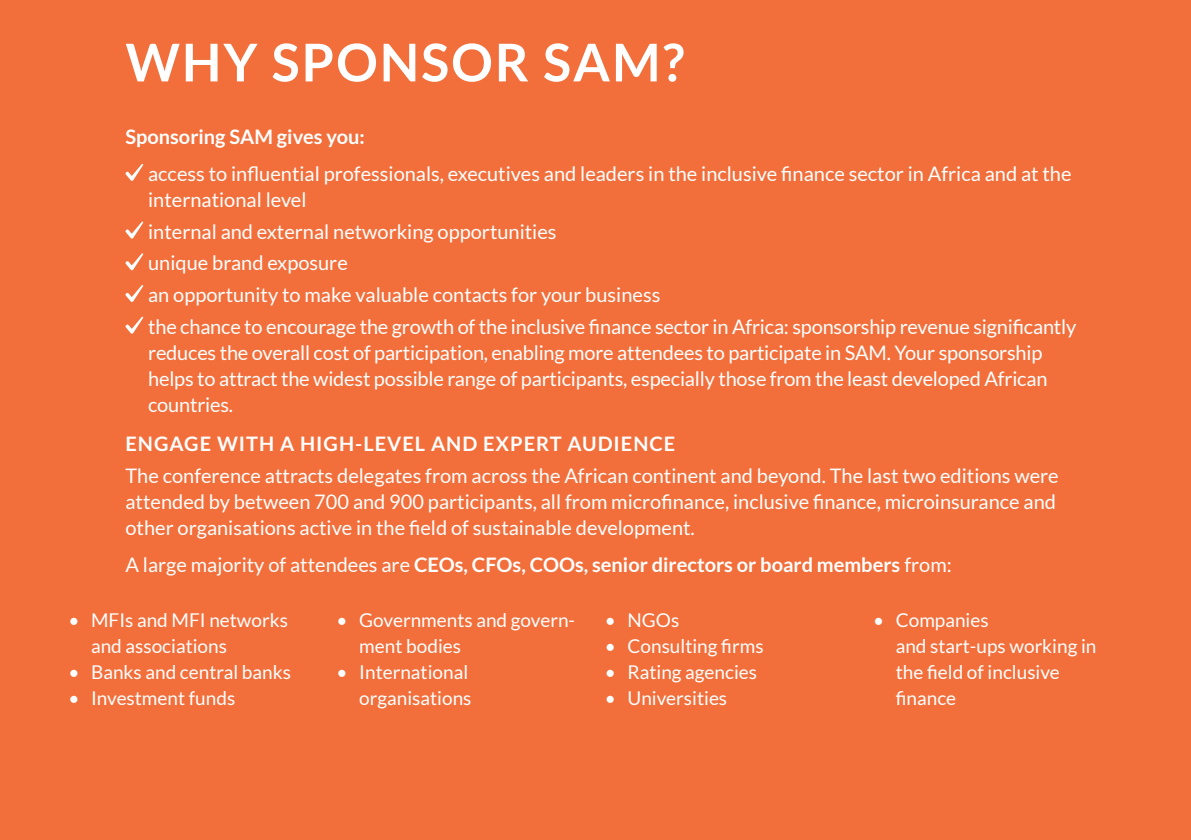
<style>
.page{position:relative;width:1191px;height:840px;background:#fff}
.page>*{position:absolute;margin:0;border:0;box-sizing:border-box;transform-origin:0 0}
._4_TITRE{font:700 52px "Lato";letter-spacing:.04em;color:#fff}
._6_TEXTE_COURANT_PUCE{font:20px/26px "Lato";letter-spacing:-.01em;color:#fff}
._6_TEXTE_COURANT{font:20px/26px "Lato";color:#fff}
._6_TEXTE_COURANT-2{font:700 20px "Lato";color:#fff}
._5_SOUS_TITRE{font:700 20px "Lato";letter-spacing:.05em;color:#fff}
.t1{font:19px/26px "Lato";color:#fff}
.s1{font-weight:400}
</style>
<div class="page">
<div style="left:0;top:0;width:1191px;height:839px;background:#f26f3b"></div>
<svg style="left:125px;top:163px;width:19px;height:18px"></svg>
<svg style="left:125px;top:221px;width:19px;height:18px"></svg>
<svg style="left:125px;top:253px;width:19px;height:17px"></svg>
<svg style="left:125px;top:285px;width:19px;height:17px"></svg>
<svg style="left:125px;top:316px;width:19px;height:18px"></svg>
<p class="_4_TITRE" style="left:125px;top:33px;width:560px">WHY SPONSOR SAM?</p>
<p class="_6_TEXTE_COURANT-2" style="left:125px;top:125px;width:241px">Sponsoring SAM gives you:</p>
<p class="_6_TEXTE_COURANT_PUCE" style="left:148px;top:160px;width:925px">access to influential professionals, executives and leaders in the inclusive finance sector in Africa and at the international level</p>
<p class="_6_TEXTE_COURANT_PUCE" style="left:148px;top:218px;width:410px">internal and external networking opportunities</p>
<p class="_6_TEXTE_COURANT_PUCE" style="left:148px;top:250px;width:201px">unique brand exposure</p>
<p class="_6_TEXTE_COURANT_PUCE" style="left:148px;top:281px;width:513px">an opportunity to make valuable contacts for your business</p>
<p class="_6_TEXTE_COURANT_PUCE" style="left:148px;top:313px;width:929px">the chance to encourage the growth of the inclusive finance sector in Africa: sponsorship revenue significantly reduces the overall cost of participation, enabling more attendees to participate in SAM. Your sponsorship helps to attract the widest possible range of participants, especially those from the least developed African countries.</p>
<p class="_5_SOUS_TITRE" style="left:125px;top:432px;width:551px">ENGAGE WITH A HIGH-LEVEL AND EXPERT AUDIENCE</p>
<p class="_6_TEXTE_COURANT" style="left:125px;top:462px;width:934px">The conference attracts delegates from across the African continent and beyond. The last two editions were attended by between 700 and 900 participants, all from microfinance, inclusive finance, microinsurance and other organisations active in the field of sustainable development.</p>
<p class="_6_TEXTE_COURANT-2" style="left:125px;top:553px;width:827px"><span class="s1">A large majority of attendees are</span> CEOs, CFOs, COOs, senior directors or board members <span class="s1">from:</span></p>
<p class="t1" style="left:91px;top:606px;width:198px;text-indent:-23px">• MFIs and MFI networks and associations</p>
<p class="t1" style="left:68px;top:658px;width:224px">• Banks and central banks</p>
<p class="t1" style="left:68px;top:684px;width:168px">• Investment funds</p>
<p class="t1" style="left:895px;top:606px;width:202px;text-indent:-23px">• Companies<br>and start-ups working in the field of inclusive finance</p>
<p class="t1" style="left:359px;top:606px;width:217px;text-indent:-23px">• Governments and govern&shy;ment bodies</p>
<p class="t1" style="left:337px;top:658px;width:136px;text-align:right">• International organisations</p>
<p class="t1" style="left:605px;top:606px;width:76px">• NGOs</p>
<p class="t1" style="left:605px;top:632px;width:160px">• Consulting firms</p>
<p class="t1" style="left:605px;top:658px;width:154px">• Rating agencies</p>
<p class="t1" style="left:605px;top:684px;width:124px">• Universities</p>
</div>
